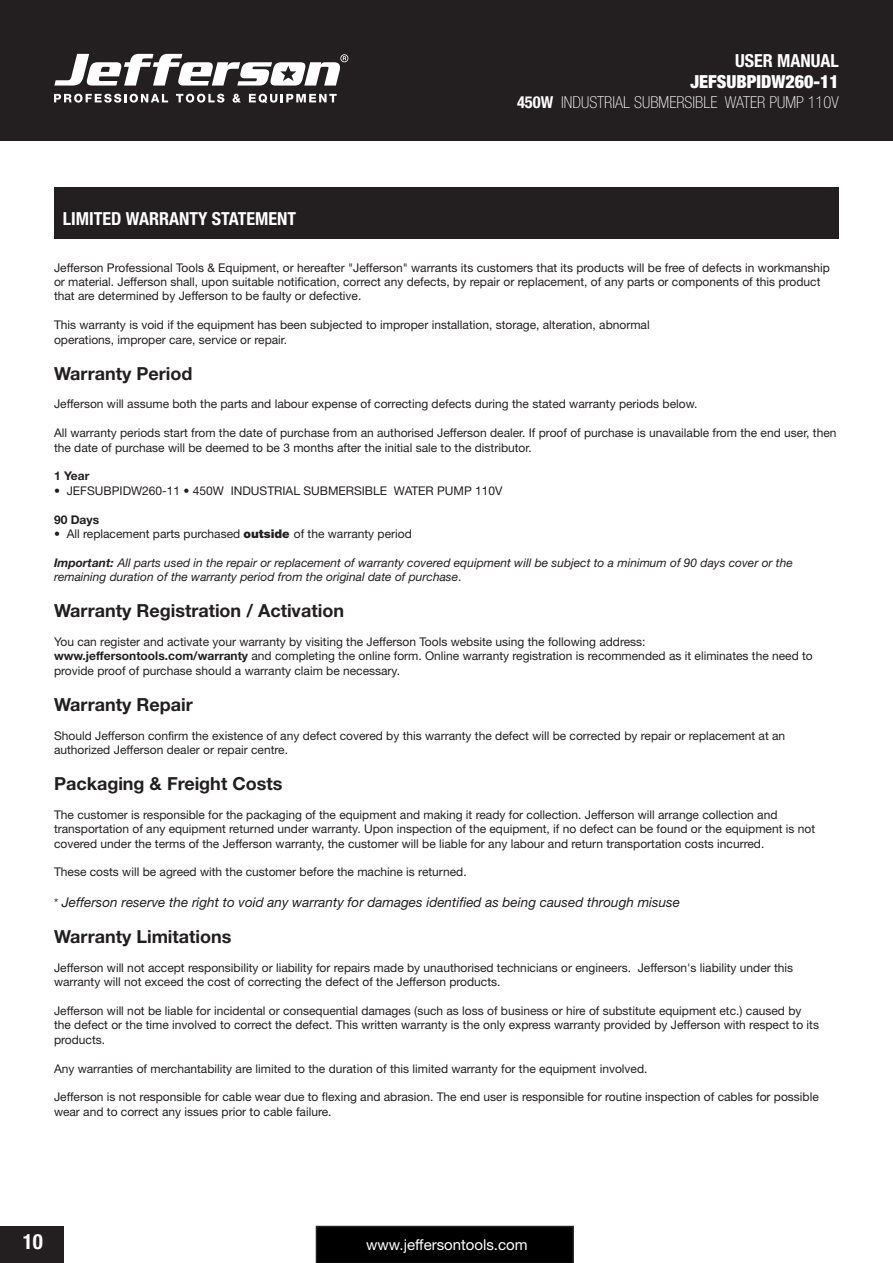
<style>
.page{position:relative;width:893px;height:1263px;background:#fff}
.page>*{position:absolute;margin:0;border:0;box-sizing:border-box;transform-origin:0 0}
.t1{font:700 condensed 21px "Helvetica Neue LT Std";color:#fff}
.Heading_2{font:700 18px "Helvetica Neue LT Std";color:#231f20}
.t2{font:700 condensed 18px "Helvetica Neue LT Std";color:#fff}
.t3{font:900 condensed 18px "Helvetica Neue LT Std";color:#fff}
.t4{font:100 condensed 16.5px "Helvetica Neue LT Std";color:#fff}
.t5{font:15px "Helvetica Neue LT Std";color:#fff}
.Heading_2-2{font:italic 13.5px "Helvetica Neue LT Std";color:#231f20}
.Heading_2-3{font:12px/14.4px "Helvetica Neue LT Std";color:#231f20}
.Basic{font:12px/14.4px "Helvetica Neue LT Std";color:#231f20}
.Basic-2{font:italic 12px/14.4px "Helvetica Neue LT Std";color:#231f20}
.t6{font:700 12px "Helvetica Neue LT Std";color:#231f20}
.s1{font-weight:700}
.s2{font-weight:900}
.s3{font-style:normal}
.s4{font-style:normal;font-size:12px}
</style>
<div class="page">
<div style="left:0;top:0;width:892px;height:141px;background:#231f20"></div>
<svg style="left:316px;top:1226px;width:258px;height:37px;background:#010101"></svg>
<div style="left:0;top:1226px;width:63px;height:37px;background:#231f20"></div>
<svg style="left:54px;top:94px;width:114px;height:9px"></svg>
<svg style="left:176px;top:94px;width:48px;height:9px"></svg>
<svg style="left:233px;top:94px;width:8px;height:9px"></svg>
<svg style="left:249px;top:94px;width:88px;height:9px"></svg>
<svg style="left:54px;top:54px;width:294px;height:32px"></svg>
<div style="left:54px;top:188px;width:785px;height:51px;background:#231f20"></div>
<p class="t2" style="left:63px;top:207px;width:235px">LIMITED WARRANTY STATEMENT</p>
<h2 class="t2" style="left:735px;top:49px;width:105px">USER MANUAL</h2>
<h2 class="t3" style="left:690px;top:71px;width:150px">JEFSUBPIDW260-11</h2>
<h3 class="t4" style="left:517px;top:93px;width:323px"><span class="s1">450W</span> INDUSTRIAL SUBMERSIBLE WATER PUMP 110V</h3>
<p class="Heading_2-3" style="left:54px;top:260px;width:777px">Jefferson Professional Tools &amp; Equipment, or hereafter "Jefferson" warrants its customers that its products will be free of defects in workmanship or material. Jefferson shall, upon suitable notification, correct any defects, by repair or replacement, of any parts or components of this product that are determined by Jefferson to be faulty or defective.</p>
<p class="Heading_2-3" style="left:54px;top:317px;width:597px">This warranty is void if the equipment has been subjected to improper installation, storage, alteration, abnormal operations, improper care, service or repair.</p>
<p class="Heading_2" style="left:54px;top:362px;width:140px">Warranty Period</p>
<p class="Heading_2-3" style="left:54px;top:397px;width:645px">Jefferson will assume both the parts and labour expense of correcting defects during the stated warranty periods below.</p>
<p class="Heading_2-3" style="left:54px;top:425px;width:784px">All warranty periods start from the date of purchase from an authorised Jefferson dealer. If proof of purchase is unavailable from the end user, then the date of purchase will be deemed to be 3 months after the initial sale to the distributor.</p>
<p class="t6" style="left:54px;top:469px;width:37px">1 Year</p>
<p class="Heading_2-3" style="left:54px;top:483px;width:450px">• JEFSUBPIDW260-11 <span class="s1">•</span> 450W INDUSTRIAL SUBMERSIBLE WATER PUMP 110V</p>
<p class="t6" style="left:54px;top:512px;width:47px">90 Days</p>
<p class="Heading_2-3" style="left:54px;top:526px;width:359px">• All replacement parts purchased <span class="s2">outside</span> of the warranty period</p>
<p class="Basic-2" style="left:54px;top:555px;width:740px"><span class="s1">Important:</span> All parts used in the repair or replacement of warranty covered equipment will be subject to a minimum of 90 days cover or the remaining duration of the warranty period from the original date of purchase<span class="s3">.</span></p>
<p class="Heading_2" style="left:54px;top:600px;width:291px">Warranty Registration / Activation</p>
<p class="Heading_2-3" style="left:54px;top:634px;width:593px">You can register and activate your warranty by visiting the Jefferson Tools website using the following address:</p>
<p class="Heading_2-3" style="left:54px;top:649px;width:760px"><span class="s1">www.jeffersontools.com/warranty</span> and completing the online form. Online warranty registration is recommended as it eliminates the need to provide proof of purchase should a warranty claim be necessary.</p>
<p class="Heading_2" style="left:54px;top:693px;width:140px">Warranty Repair</p>
<p class="Heading_2-3" style="left:54px;top:728px;width:733px">Should Jefferson confirm the existence of any defect covered by this warranty the defect will be corrected by repair or replacement at an authorized Jefferson dealer or repair centre.</p>
<p class="Heading_2" style="left:54px;top:772px;width:230px">Packaging &amp; Freight Costs</p>
<p class="Heading_2-3" style="left:54px;top:807px;width:763px">The customer is responsible for the packaging of the equipment and making it ready for collection. Jefferson will arrange collection and transportation of any equipment returned under warranty. Upon inspection of the equipment, if no defect can be found or the equipment is not covered under the terms of the Jefferson warranty, the customer will be liable for any labour and return transportation costs incurred.</p>
<p class="Heading_2-3" style="left:54px;top:865px;width:414px">These costs will be agreed with the customer before the machine is returned.</p>
<p class="Heading_2-2" style="left:54px;top:894px;width:627px"><span class="s4">*</span> Jefferson reserve the right to void any warranty for damages identified as being caused through misuse</p>
<p class="Heading_2" style="left:54px;top:925px;width:179px">Warranty Limitations</p>
<p class="Basic" style="left:54px;top:960px;width:741px">Jefferson will not accept responsibility or liability for repairs made by unauthorised technicians or engineers. Jefferson's liability under this warranty will not exceed the cost of correcting the defect of the Jefferson products.</p>
<p class="Basic" style="left:54px;top:1003px;width:766px">Jefferson will not be liable for incidental or consequential damages (such as loss of business or hire of substitute equipment etc.) caused by the defect or the time involved to correct the defect. This written warranty is the only express warranty provided by Jefferson with respect to its products.</p>
<p class="Basic" style="left:54px;top:1061px;width:595px">Any warranties of merchantability are limited to the duration of this limited warranty for the equipment involved.</p>
<p class="Basic" style="left:54px;top:1090px;width:766px">Jefferson is not responsible for cable wear due to flexing and abrasion. The end user is responsible for routine inspection of cables for possible wear and to correct any issues prior to cable failure.</p>
<h1 class="t1" style="left:23px;top:1229px;width:22px">10</h1>
<p class="t5" style="left:366px;top:1235px;width:163px">www.jeffersontools.com</p>
</div>
